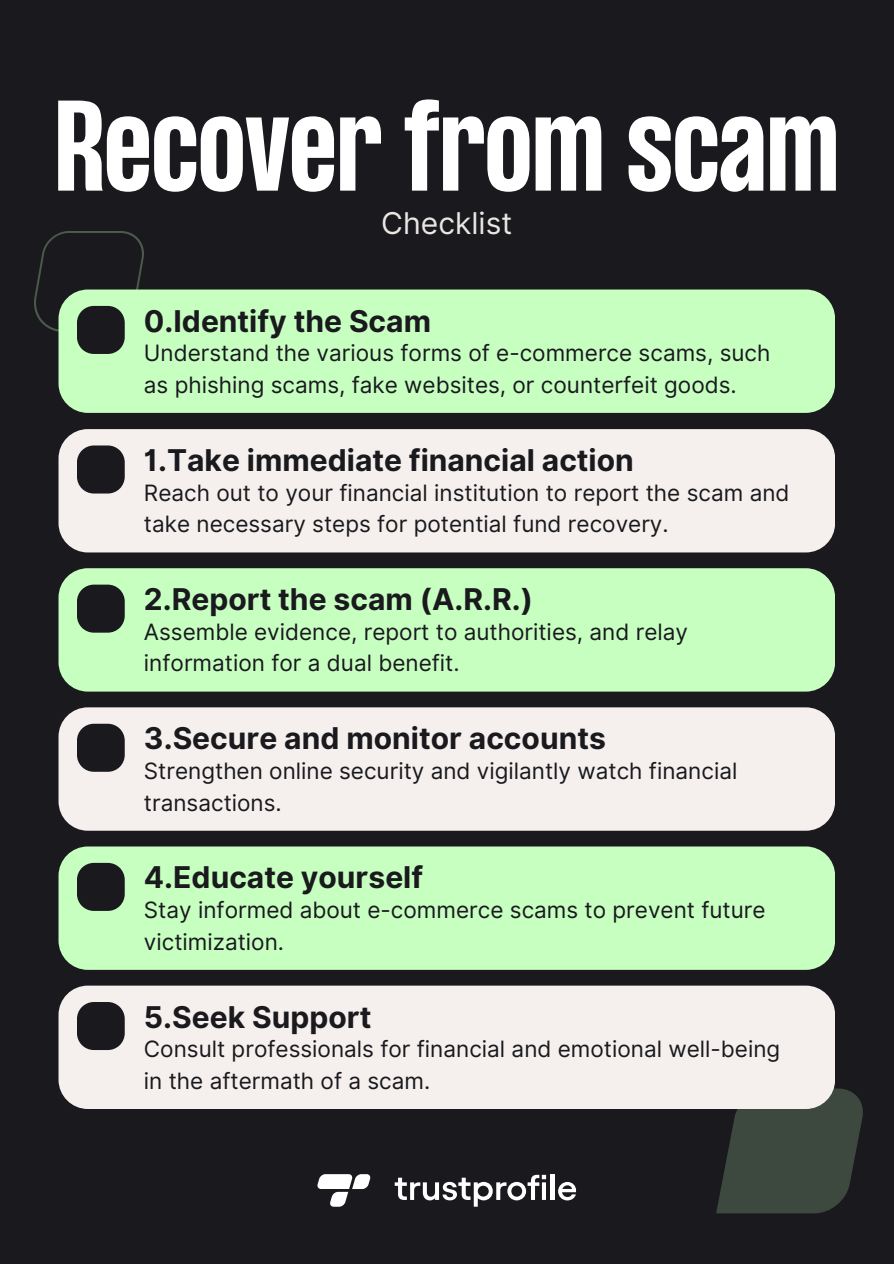
<style>
.page{position:relative;width:894px;height:1264px;background:#fff}
.page>*{position:absolute;margin:0;border:0;box-sizing:border-box;transform-origin:0 0}
.t1{font:700 condensed 112.5px "PP Formula";color:#fff}
.t2{font:700 30px "Inter";color:#19191e}
.t3{font:30px "Inter";color:#eae6e3}
.t4{font:22.5px/31.5px "Inter";color:#19191e}
</style>
<div class="page">
<div style="left:0;top:0;width:893px;height:1263px;background:#19191e"></div>
<svg style="left:716px;top:1088px;width:147px;height:125px;background:#39423b"></svg>
<img style="left:35px;top:231px;width:109px;height:100px">
<svg style="left:394px;top:1174px;width:152px;height:32px"></svg>
<div style="left:541px;top:1182px;width:5px;height:17px;background:#fff"></div>
<hr style="left:550px;top:1174px;width:4px;height:25px;background:#fff">
<svg style="left:558px;top:1181px;width:18px;height:19px"></svg>
<svg style="left:317px;top:1174px;width:54px;height:32px"></svg>
<div style="left:58px;top:289px;width:776px;height:124px;background:#c7ffc1;border-radius:29px"></div>
<svg style="left:77px;top:306px;width:48px;height:48px;background:#2c3230"></svg>
<div style="left:58px;top:429px;width:776px;height:123px;background:#f5f0ed;border-radius:29px"></div>
<svg style="left:77px;top:445px;width:48px;height:48px;background:#323135"></svg>
<div style="left:58px;top:568px;width:776px;height:123px;background:#c7ffc1;border-radius:29px"></div>
<svg style="left:77px;top:584px;width:48px;height:48px;background:#2d3331"></svg>
<div style="left:58px;top:707px;width:776px;height:123px;background:#f5f0ed;border-radius:29px"></div>
<svg style="left:77px;top:723px;width:48px;height:48px;background:#333236"></svg>
<div style="left:58px;top:846px;width:776px;height:123px;background:#c7ffc1;border-radius:29px"></div>
<svg style="left:77px;top:862px;width:48px;height:48px;background:#2d3431"></svg>
<div style="left:58px;top:985px;width:776px;height:123px;background:#f5f0ed;border-radius:29px"></div>
<svg style="left:77px;top:1002px;width:48px;height:48px;background:#313035"></svg>
<p class="t1" style="left:54px;top:92px;width:786px">Recover from scam</p>
<p class="t3" style="left:381px;top:205px;width:132px">Checklist</p>
<p class="t2" style="left:144px;top:303px;width:288px">0.Identify the Scam</p>
<p class="t4" style="left:144px;top:337px;width:627px">Understand the various forms of e-commerce scams, such as phishing scams, fake websites, or counterfeit goods.</p>
<p class="t2" style="left:144px;top:442px;width:491px">1.Take immediate financial action</p>
<p class="t4" style="left:144px;top:477px;width:647px">Reach out to your financial institution to report the scam and take necessary steps for potential fund recovery.</p>
<p class="t2" style="left:144px;top:581px;width:390px">2.Report the scam (A.R.R.)</p>
<p class="t4" style="left:144px;top:616px;width:545px">Assemble evidence, report to authorities, and relay information for a dual benefit.</p>
<p class="t2" style="left:144px;top:720px;width:463px">3.Secure and monitor accounts</p>
<p class="t4" style="left:144px;top:755px;width:594px">Strengthen online security and vigilantly watch financial transactions.</p>
<p class="t2" style="left:144px;top:859px;width:280px">4.Educate yourself</p>
<p class="t4" style="left:144px;top:894px;width:623px">Stay informed about e-commerce scams to prevent future victimization.</p>
<p class="t2" style="left:144px;top:998px;width:229px">5.Seek Support</p>
<p class="t4" style="left:144px;top:1033px;width:637px">Consult professionals for financial and emotional well-being in the aftermath of a scam.</p>
</div>
